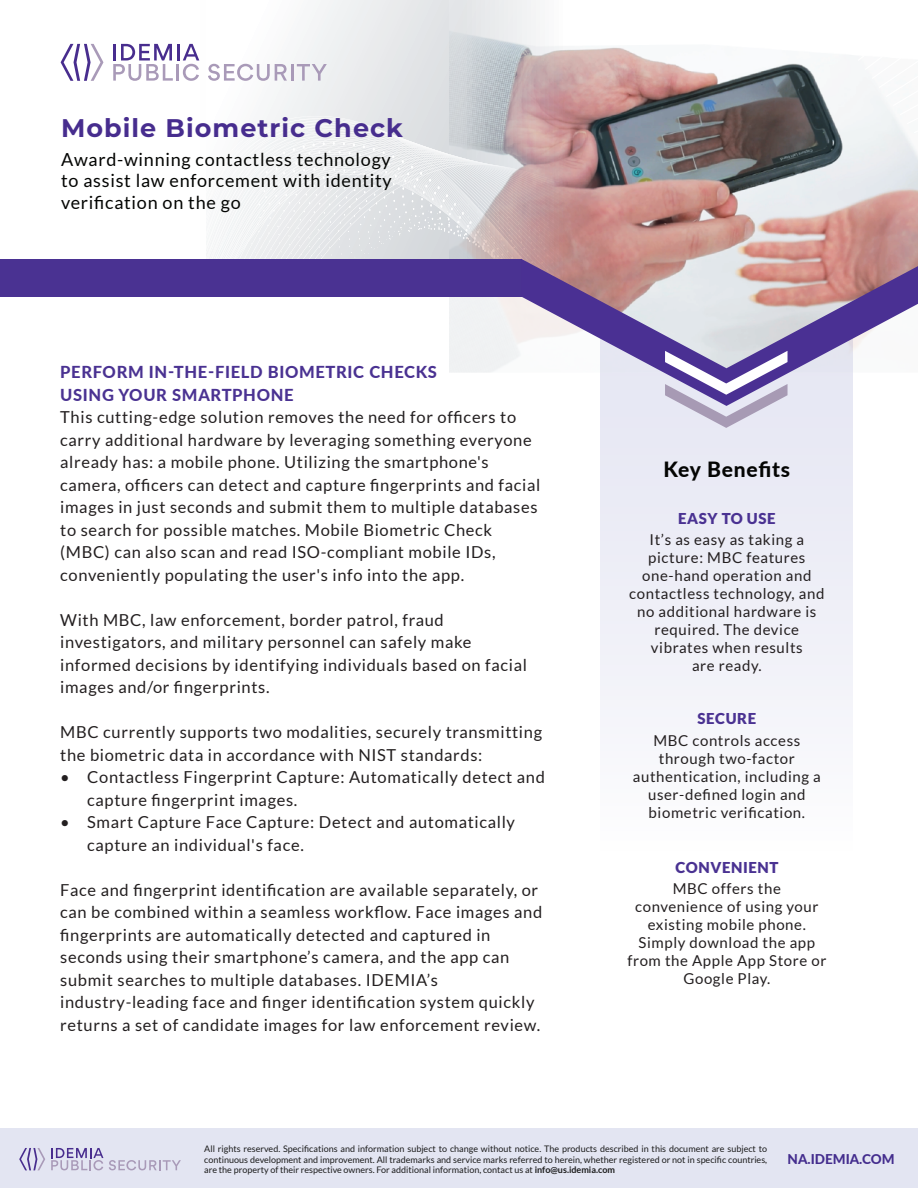
<style>
.page{position:relative;width:918px;height:1188px;background:#fff}
.page>*{position:absolute;margin:0;border:0;box-sizing:border-box;transform-origin:0 0}
.t1{font:700 25.5px "IDEMIA";letter-spacing:.04em;color:#472d8e}
.t2{font:800 21px "Lato";letter-spacing:.035em;color:#040503}
.t3{font:18px/21.6px "Lato";letter-spacing:.04em;color:#040503;text-align:justify}
.t4{font:16.5px/22.5px "Lato";letter-spacing:.04em;color:#231f20}
.t5{font:800 16.5px/22.5px "Lato";letter-spacing:.04em;color:#4a3292}
.t6{font:15px/18px "Lato";letter-spacing:.04em;color:#231f20;text-align:center}
.t7{font:900 15px "Lato";letter-spacing:.04em;color:#4a3292}
.t8{font:800 13.5px "Lato";color:#442d8e}
.t9{font:9px/10.8px "Lato";color:#1c1c1c;text-align:justify}
.s1{font-weight:700}
</style>
<div class="page">
<svg style="left:600px;top:406px;width:253px;height:723px"></svg>
<svg style="left:0;top:0;width:918px;height:373px"></svg>
<div style="left:0;top:259px;width:521px;height:37px;background:#4a3292"></div>
<svg style="left:521px;top:259px;width:397px;height:147px"></svg>
<svg style="left:665px;top:351px;width:123px;height:77px;background:#b2a9ce"></svg>
<svg style="left:594px;top:0;width:324px;height:134px"></svg>
<hr style="left:176px;top:64px;width:3px;height:17px;background:#a99ab8">
<svg style="left:208px;top:64px;width:119px;height:17px"></svg>
<svg style="left:113px;top:44px;width:60px;height:37px"></svg>
<hr style="left:177px;top:44px;width:3px;height:16px;background:#482d8e">
<svg style="left:183px;top:44px;width:16px;height:37px"></svg>
<svg style="left:61px;top:44px;width:42px;height:37px"></svg>
<div style="left:0;top:1129px;width:918px;height:59px;background:#e3e5f2"></div>
<svg style="left:109px;top:1160px;width:72px;height:10px"></svg>
<svg style="left:51px;top:1148px;width:52px;height:22px"></svg>
<svg style="left:19px;top:1148px;width:26px;height:22px"></svg>
<h1 class="t1" style="left:61px;top:109px;width:343px">Mobile Biometric Check</h1>
<p class="t3" style="left:61px;top:148px;width:332px">Award-winning contactless technology to assist law enforcement with identity verification on the go</p>
<p class="t5" style="left:60px;top:360px;width:378px">PERFORM IN-THE-FIELD BIOMETRIC CHECKS<br>USING YOUR SMARTPHONE</p>
<p class="t4" style="left:60px;top:406px;width:482px">This cutting-edge solution removes the need for officers to carry additional hardware by leveraging something everyone already has: a mobile phone. Utilizing the smartphone's camera, officers can detect and capture fingerprints and facial images in just seconds and submit them to multiple databases to search for possible matches. Mobile Biometric Check (MBC) can also scan and read ISO-compliant mobile IDs, conveniently populating the user's info into the app.</p>
<p class="t4" style="left:60px;top:608px;width:468px">With MBC, law enforcement, border patrol, fraud investigators, and military personnel can safely make informed decisions by identifying individuals based on facial images and/or fingerprints.</p>
<p class="t4" style="left:60px;top:721px;width:483px">MBC currently supports two modalities, securely transmitting the biometric data in accordance with NIST standards:</p>
<p class="t4" style="left:87px;top:766px;width:459px;text-indent:-27px">• Contactless Fingerprint Capture: Automatically detect and capture fingerprint images.</p>
<p class="t4" style="left:87px;top:811px;width:429px;text-indent:-27px">• Smart Capture Face Capture: Detect and automatically capture an individual's face.</p>
<p class="t4" style="left:60px;top:878px;width:484px">Face and fingerprint identification are available separately, or can be combined within a seamless workflow. Face images and fingerprints are automatically detected and captured in seconds using their smartphone’s camera, and the app can submit searches to multiple databases. IDEMIA’s industry-leading face and finger identification system quickly returns a set of candidate images for law enforcement review.</p>
<p class="t2" style="left:663px;top:454px;width:128px">Key Benefits</p>
<p class="t7" style="left:678px;top:510px;width:99px">EASY TO USE</p>
<p class="t6" style="left:629px;top:531px;width:197px">It’s as easy as taking a picture: MBC features one-hand operation and contactless technology, and no additional hardware is required. The device vibrates when results<br>are ready.</p>
<p class="t7" style="left:697px;top:710px;width:60px">SECURE</p>
<p class="t6" style="left:633px;top:731px;width:190px">MBC controls access through two-factor authentication, including a user-defined login and biometric verification.</p>
<p class="t7" style="left:675px;top:858px;width:105px">CONVENIENT</p>
<p class="t6" style="left:627px;top:879px;width:201px">MBC offers the convenience of using your existing mobile phone.<br>Simply download the app from the Apple App Store or<br>Google Play.</p>
<p class="t9" style="left:204px;top:1143px;width:564px">All rights reserved. Specifications and information subject to change without notice. The products described in this document are subject to continuous development and improvement. All trademarks and service marks referred to herein, whether registered or not in specific countries, are the property of their respective owners. For additional information, contact us at <span class="s1">info@us.idemia.com</span></p>
<p class="t8" style="left:788px;top:1149px;width:109px">NA.IDEMIA.COM</p>
</div>
